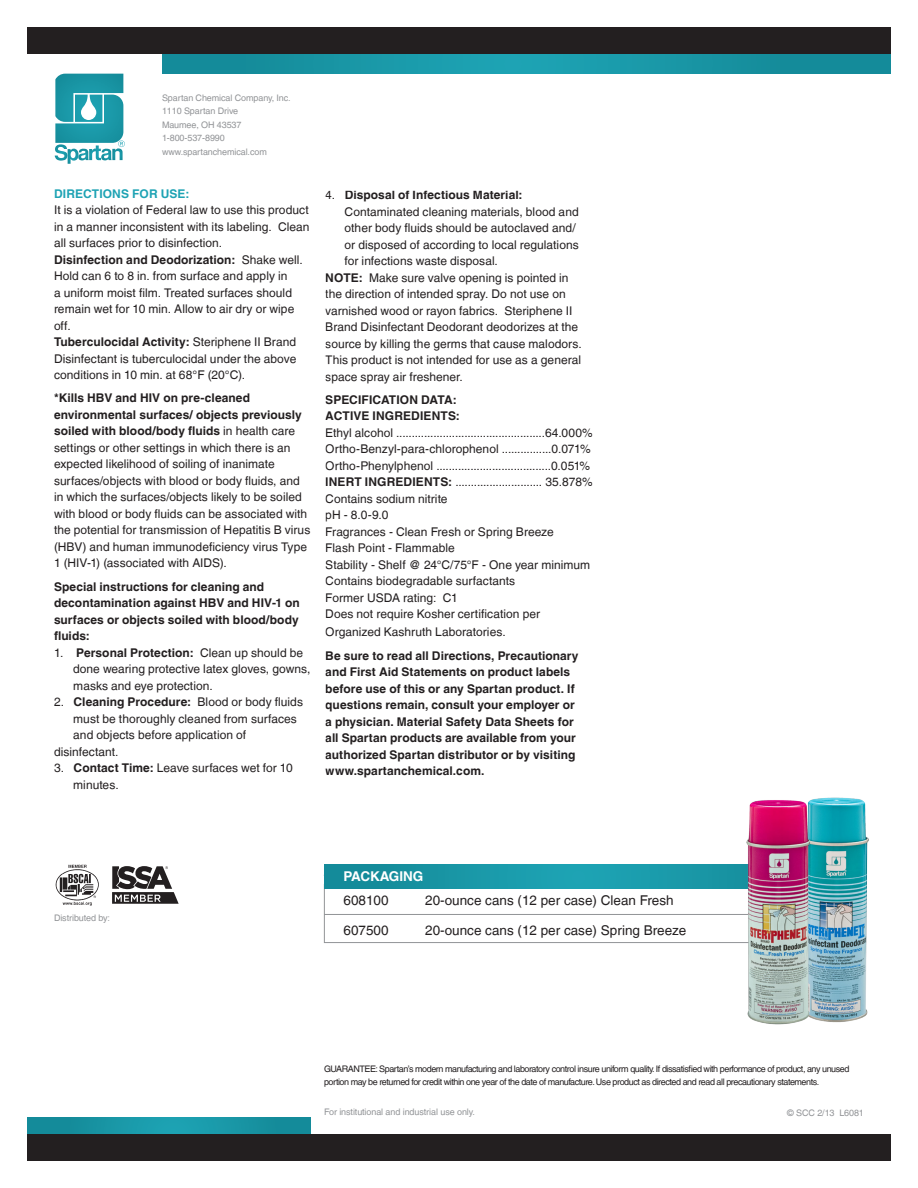
<style>
.page{position:relative;width:918px;height:1188px;background:#fff}
.page>*{position:absolute;margin:0;border:0;box-sizing:border-box;transform-origin:0 0}
.t1{font:13.5px "Helvetica LT";color:#231f20}
.t2{font:700 13.5px "Helvetica LT";color:#fff}
.t3{font:12px/16.5px "Helvetica LT";letter-spacing:.005em;color:#231f20}
.t4{font:700 12px/16.5px "Helvetica LT";letter-spacing:.005em;color:#231f20}
.t5{font:700 12px "Helvetica LT";letter-spacing:.01em;color:#1ea3b4}
.t6{font:9px/13.5px "Helvetica LT";letter-spacing:-.05em;color:#231f20}
.t7{font:9px "Helvetica LT";letter-spacing:-.01em;color:#929497}
.s1{font-weight:700}
.s2{font-weight:400}
</style>
<div class="page">
<svg style="left:27px;top:1118px;width:283px;height:16px;background:#1794a3"></svg>
<svg style="left:162px;top:54px;width:729px;height:20px;background:#1894a4"></svg>
<div style="left:27px;top:27px;width:864px;height:27px;background:#231f20"></div>
<div style="left:27px;top:1134px;width:864px;height:27px;background:#231f20"></div>
<div style="left:324px;top:884px;width:540px;height:59px;border:1px solid #929497"></div>
<div style="left:324px;top:864px;width:540px;height:24px;background:linear-gradient(to bottom,#1998a7,#1998a7)"></div>
<hr style="left:324px;top:914px;width:444px;height:1px;background:#929497">
<img style="left:822px;top:797px;width:47px;height:226px">
<img style="left:734px;top:798px;width:88px;height:227px">
<svg style="left:55px;top:74px;width:70px;height:90px"></svg>
<svg style="left:112px;top:866px;width:67px;height:38px"></svg>
<img style="left:55px;top:864px;width:44px;height:42px">
<p class="t7" style="left:162px;top:93px;width:130px">Spartan Chemical Company, Inc.</p>
<p class="t7" style="left:162px;top:106px;width:78px">1110 Spartan Drive</p>
<p class="t7" style="left:162px;top:120px;width:81px">Maumee, OH 43537</p>
<p class="t7" style="left:162px;top:133px;width:64px">1-800-537-8990</p>
<p class="t7" style="left:162px;top:147px;width:106px">www.spartanchemical.com</p>
<p class="t5" style="left:54px;top:186px;width:137px">DIRECTIONS FOR USE:</p>
<p class="t3" style="left:54px;top:202px;width:257px;text-align:justify">It is a violation of Federal law to use this product in a manner inconsistent with its labeling. Clean all surfaces prior to disinfection.</p>
<p class="t3" style="left:54px;top:251px;width:250px"><span class="s1">Disinfection and Deodorization:</span> Shake well.<br>Hold can 6 to 8 in. from surface and apply in<br>a uniform moist film. Treated surfaces should remain wet for 10 min. Allow to air dry or wipe off.</p>
<p class="t3" style="left:54px;top:334px;width:244px;text-align:justify"><span class="s1">Tuberculocidal Activity:</span> Steriphene II Brand Disinfectant is tuberculocidal under the above conditions in 10 min. at 68°F (20°C).</p>
<p class="t3" style="left:54px;top:390px;width:258px"><span class="s1">*Kills HBV and HIV on pre-cleaned environmental surfaces/ objects previously soiled with blood/body fluids</span> in health care settings or other settings in which there is an expected likelihood of soiling of inanimate surfaces/objects with blood or body fluids, and in which the surfaces/objects likely to be soiled with blood or body fluids can be associated with the potential for transmission of Hepatitis B virus (HBV) and human immunodeficiency virus Type 1 (HIV-1) (associated with AIDS).</p>
<p class="t4" style="left:54px;top:578px;width:247px">Special instructions for cleaning and decontamination against HBV and HIV-1 on surfaces or objects soiled with blood/body fluids:</p>
<p class="t4" style="left:54px;top:644px;width:251px"><span class="s2">1.</span> Personal Protection: <span class="s2">Clean up should be</span></p>
<p class="t3" style="left:73px;top:661px;width:239px">done wearing protective latex gloves, gowns,</p>
<p class="t3" style="left:73px;top:677px;width:141px">masks and eye protection.</p>
<p class="t3" style="left:54px;top:694px;width:251px">2. <span class="s1">Cleaning Procedure:</span> Blood or body fluids</p>
<p class="t3" style="left:73px;top:710px;width:225px">must be thoroughly cleaned from surfaces</p>
<p class="t3" style="left:54px;top:727px;width:194px;text-indent:19px">and objects before application of disinfectant.</p>
<p class="t3" style="left:73px;top:760px;width:221px;text-indent:-19px">3. <span class="s1">Contact Time:</span> Leave surfaces wet for 10 minutes.</p>
<p class="t4" style="left:325px;top:187px;width:199px"><span class="s2">4.</span> Disposal of Infectious Material:</p>
<p class="t3" style="left:345px;top:203px;width:236px">Contaminated cleaning materials, blood and</p>
<p class="t3" style="left:345px;top:220px;width:233px">other body fluids should be autoclaved and/</p>
<p class="t3" style="left:345px;top:236px;width:236px">or disposed of according to local regulations</p>
<p class="t3" style="left:345px;top:253px;width:155px">for infections waste disposal.</p>
<p class="t3" style="left:325px;top:269px;width:258px"><span class="s1">NOTE:</span> Make sure valve opening is pointed in the direction of intended spray. Do not use on varnished wood or rayon fabrics. Steriphene II Brand Disinfectant Deodorant deodorizes at the source by killing the germs that cause malodors.<br>This product is not intended for use as a general space spray air freshener.</p>
<p class="t4" style="left:325px;top:391px;width:133px">SPECIFICATION DATA:</p>
<p class="t4" style="left:325px;top:408px;width:136px">ACTIVE INGREDIENTS:</p>
<p class="t3" style="left:325px;top:424px;width:269px">Ethyl alcohol ................................................64.000%</p>
<p class="t3" style="left:325px;top:441px;width:267px">Ortho-Benzyl-para-chlorophenol ................0.071%</p>
<p class="t3" style="left:325px;top:457px;width:266px">Ortho-Phenylphenol .....................................0.051%</p>
<p class="t3" style="left:325px;top:474px;width:269px"><span class="s1">INERT INGREDIENTS:</span> ............................ 35.878%</p>
<p class="t3" style="left:325px;top:490px;width:124px">Contains sodium nitrite</p>
<p class="t3" style="left:325px;top:507px;width:65px">pH - 8.0-9.0</p>
<p class="t3" style="left:325px;top:523px;width:230px">Fragrances - Clean Fresh or Spring Breeze</p>
<p class="t3" style="left:325px;top:540px;width:131px">Flash Point - Flammable</p>
<p class="t3" style="left:325px;top:556px;width:266px">Stability - Shelf @ 24°C/75°F - One year minimum</p>
<p class="t3" style="left:325px;top:573px;width:191px">Contains biodegradable surfactants</p>
<p class="t3" style="left:325px;top:589px;width:134px">Former USDA rating: C1</p>
<p class="t3" style="left:325px;top:605px;width:216px;line-height:18px">Does not require Kosher certification per<br>Organized Kashruth Laboratories.</p>
<p class="t4" style="left:325px;top:647px;width:255px">Be sure to read all Directions, Precautionary and First Aid Statements on product labels before use of this or any Spartan product. If questions remain, consult your employer or a physician. Material Safety Data Sheets for all Spartan products are available from your authorized Spartan distributor or by visiting www.spartanchemical.com.</p>
<p class="t7" style="left:54px;top:912px;width:58px">Distributed by:</p>
<p class="t2" style="left:344px;top:868px;width:81px">PACKAGING</p>
<p class="t1" style="left:344px;top:893px;width:47px">608100</p>
<p class="t1" style="left:344px;top:923px;width:47px">607500</p>
<p class="t1" style="left:425px;top:892px;width:250px">20-ounce cans (12 per case) Clean Fresh</p>
<p class="t1" style="left:425px;top:922px;width:263px">20-ounce cans (12 per case) Spring Breeze</p>
<p class="t6" style="left:324px;top:1062px;width:527px">GUARANTEE: Spartan’s modern manufacturing and laboratory control insure uniform quality. If dissatisfied with performance of product, any unused portion may be returned for credit within one year of the date of manufacture. Use product as directed and read all precautionary statements.</p>
<p class="t7" style="left:324px;top:1107px;width:152px">For institutional and industrial use only.</p>
<p class="t7" style="left:787px;top:1108px;width:78px">© SCC 2/13 L6081</p>
</div>
